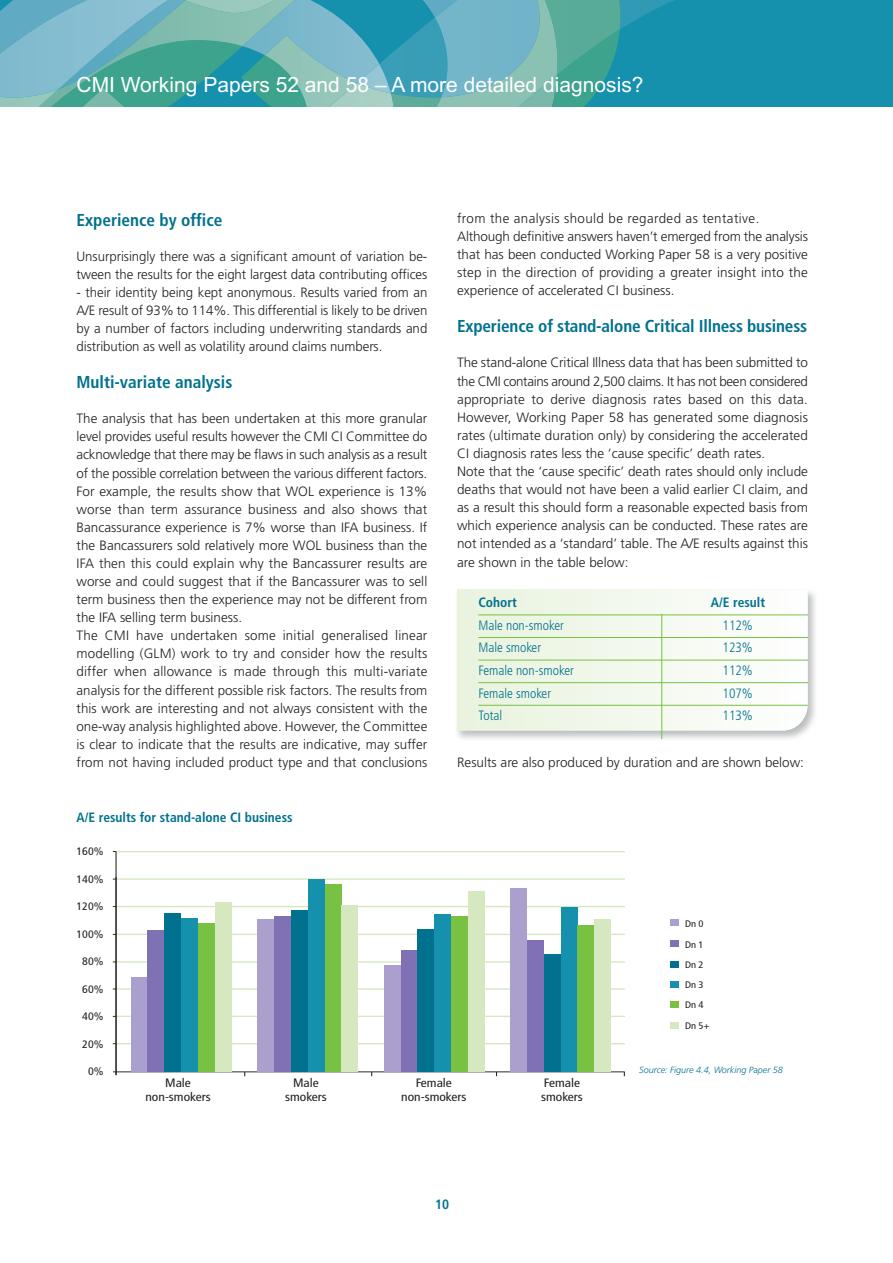
<style>
.page{position:relative;width:893px;height:1263px;background:#fff}
.page>*{position:absolute;margin:0;border:0;box-sizing:border-box;transform-origin:0 0}
.t1{font:21px "Arial";color:#fff}
.t2{font:700 condensed 17.25px "Frutiger";letter-spacing:-.01em;color:#00718e}
.t3{font:300 13.5px/18.1px "Frutiger";color:#231f20}
.t4{font:300 condensed 13.5px "Frutiger";color:#00718e}
.t5{font:700 condensed 13.5px "Frutiger";color:#00718e}
.t6{font:condensed 12.15px/13.5px "Frutiger";color:#231f20;text-align:center;scale:1.11 1}
.t7{font:condensed 10.8px "Frutiger";color:#231f20;scale:1.11 1}
.t8{font:condensed 9.45px/20.2px "Frutiger";color:#231f20;scale:1.11 1}
.t9{font:italic 300 9px "Frutiger";color:#00718e}
</style>
<div class="page">
<img style="left:457px;top:591px;width:358px;height:149px">
<svg style="left:457px;top:589px;width:351px;height:141px"></svg>
<div style="left:0;top:0;width:893px;height:106px;background:#1591ad"></div>
<svg style="left:557px;top:75px;width:50px;height:31px;fill:#3da38d"></svg>
<img style="left:357px;top:34px;width:22px;height:30px">
<img style="left:144px;top:0;width:213px;height:106px">
<img style="left:620px;top:0;width:54px;height:29px">
<img style="left:557px;top:0;width:63px;height:75px">
<img style="left:379px;top:18px;width:55px;height:75px">
<img style="left:394px;top:93px;width:42px;height:13px">
<img style="left:357px;top:64px;width:34px;height:19px">
<img style="left:329px;top:83px;width:65px;height:23px">
<img style="left:185px;top:0;width:7px;height:13px">
<svg style="left:58px;top:98px;width:86px;height:8px"></svg>
<img style="left:0;top:0;width:169px;height:98px">
<img style="left:0;top:89px;width:58px;height:17px">
<svg style="left:192px;top:0;width:242px;height:17px"></svg>
<img style="left:436px;top:0;width:121px;height:106px">
<hr style="left:478px;top:614px;width:330px;height:1px;background:#79c142">
<hr style="left:478px;top:637px;width:330px;height:1px;background:#79c142">
<hr style="left:478px;top:660px;width:330px;height:1px;background:#79c142">
<hr style="left:478px;top:682px;width:330px;height:1px;background:#79c142">
<hr style="left:478px;top:705px;width:330px;height:1px;background:#79c142">
<hr style="left:116px;top:1043px;width:509px;height:1px;background:#d5e8c0">
<hr style="left:116px;top:1016px;width:509px;height:1px;background:#d5e8c0">
<hr style="left:116px;top:988px;width:509px;height:2px;background:#d5e8c0">
<hr style="left:116px;top:961px;width:509px;height:2px;background:#d5e8c0">
<hr style="left:116px;top:934px;width:509px;height:1px;background:#d5e8c0">
<hr style="left:116px;top:906px;width:509px;height:1px;background:#d5e8c0">
<hr style="left:116px;top:878px;width:509px;height:2px;background:#d5e8c0">
<hr style="left:116px;top:851px;width:509px;height:1px;background:#d5e8c0">
<hr style="left:113px;top:1071px;width:512px;height:1px;background:#231f20">
<hr style="left:116px;top:851px;width:1px;height:224px;background:#231f20">
<div style="left:131px;top:977px;width:17px;height:94px;background:#aa9fcd"></div>
<div style="left:148px;top:930px;width:16px;height:141px;background:#7f71b3"></div>
<div style="left:164px;top:913px;width:17px;height:158px;background:#00718e"></div>
<div style="left:181px;top:918px;width:17px;height:153px;background:#1591ad"></div>
<div style="left:198px;top:923px;width:17px;height:148px;background:#79c142"></div>
<div style="left:215px;top:902px;width:16px;height:169px;background:#d5e8c0"></div>
<div style="left:258px;top:919px;width:16px;height:152px;background:#aa9fcd"></div>
<div style="left:274px;top:916px;width:17px;height:155px;background:#7f71b3"></div>
<div style="left:291px;top:910px;width:17px;height:161px;background:#00718e"></div>
<div style="left:308px;top:879px;width:17px;height:192px;background:#1591ad"></div>
<div style="left:325px;top:884px;width:16px;height:187px;background:#79c142"></div>
<div style="left:341px;top:905px;width:17px;height:166px;background:#d5e8c0"></div>
<div style="left:384px;top:965px;width:17px;height:106px;background:#aa9fcd"></div>
<div style="left:401px;top:950px;width:16px;height:121px;background:#7f71b3"></div>
<div style="left:417px;top:928px;width:17px;height:143px;background:#00718e"></div>
<div style="left:434px;top:914px;width:17px;height:157px;background:#1591ad"></div>
<div style="left:451px;top:916px;width:17px;height:155px;background:#79c142"></div>
<div style="left:468px;top:891px;width:16px;height:180px;background:#d5e8c0"></div>
<div style="left:510px;top:888px;width:17px;height:183px;background:#aa9fcd"></div>
<div style="left:527px;top:940px;width:17px;height:131px;background:#7f71b3"></div>
<div style="left:544px;top:954px;width:17px;height:117px;background:#00718e"></div>
<div style="left:561px;top:907px;width:17px;height:164px;background:#1591ad"></div>
<div style="left:578px;top:925px;width:16px;height:146px;background:#79c142"></div>
<div style="left:594px;top:919px;width:17px;height:152px;background:#d5e8c0"></div>
<div style="left:670px;top:919px;width:9px;height:7px;background:#aa9fcd"></div>
<div style="left:670px;top:940px;width:9px;height:7px;background:#7f71b3"></div>
<div style="left:670px;top:960px;width:9px;height:7px;background:#00718e"></div>
<div style="left:670px;top:981px;width:9px;height:7px;background:#1591ad"></div>
<div style="left:670px;top:1001px;width:9px;height:7px;background:#79c142"></div>
<div style="left:670px;top:1022px;width:9px;height:7px;background:#d5e8c0"></div>
<hr style="left:661px;top:614px;width:1px;height:125px;background:#79c142">
<h1 class="t1" style="left:77px;top:72px;width:568px">CMI Working Papers 52 and 58 – A more detailed diagnosis?</h1>
<p class="t2" style="left:77px;top:213px;width:147px">Experience by office</p>
<p class="t3" style="left:77px;top:248px;width:352px">Unsurprisingly there was a significant amount of variation be&shy;tween the results for the eight largest data contributing offices</p>
<p class="t3" style="left:77px;top:284px;width:352px;text-align:justify">- their identity being kept anonymous. Results varied from an A/E result of 93% to 114%. This differential is likely to be driven by a number of factors including underwriting standards and distribution as well as volatility around claims numbers.</p>
<p class="t2" style="left:77px;top:375px;width:157px">Multi-variate analysis</p>
<p class="t3" style="left:77px;top:411px;width:352px">The analysis that has been undertaken at this more granular level provides useful results however the CMI CI Committee do acknowledge that there may be flaws in such analysis as a result of the possible correlation between the various different factors.<br>For example, the results show that WOL experience is 13% worse than term assurance business and also shows that Bancassurance experience is 7% worse than IFA business. If the Bancassurers sold relatively more WOL business than the IFA then this could explain why the Bancassurer results are worse and could suggest that if the Bancassurer was to sell term business then the experience may not be different from the IFA selling term business.<br>The CMI have undertaken some initial generalised linear modelling (GLM) work to try and consider how the results differ when allowance is made through this multi-variate analysis for the different possible risk factors. The results from this work are interesting and not always consistent with the one-way analysis highlighted above. However, the Committee is clear to indicate that the results are indicative, may suffer from not having included product type and that conclusions</p>
<p class="t5" style="left:77px;top:812px;width:218px">A/E results for stand-alone CI business</p>
<p class="t7" style="left:77px;top:847px;width:26px">160%</p>
<p class="t7" style="left:77px;top:874px;width:26px">140%</p>
<p class="t7" style="left:77px;top:902px;width:26px">120%</p>
<p class="t7" style="left:77px;top:930px;width:26px">100%</p>
<p class="t7" style="left:82px;top:957px;width:21px">80%</p>
<p class="t7" style="left:82px;top:985px;width:21px">60%</p>
<p class="t7" style="left:82px;top:1012px;width:21px">40%</p>
<p class="t7" style="left:82px;top:1040px;width:21px">20%</p>
<p class="t7" style="left:88px;top:1067px;width:15px">0%</p>
<p class="t3" style="left:457px;top:210px;width:352px">from the analysis should be regarded as tentative.<br>Although definitive answers haven’t emerged from the analysis that has been conducted Working Paper 58 is a very positive step in the direction of providing a greater insight into the experience of accelerated CI business.</p>
<p class="t2" style="left:457px;top:319px;width:352px">Experience of stand-alone Critical Illness business</p>
<p class="t3" style="left:457px;top:355px;width:352px">The stand-alone Critical Illness data that has been submitted to the CMI contains around 2,500 claims. It has not been considered appropriate to derive diagnosis rates based on this data.<br>However, Working Paper 58 has generated some diagnosis rates (ultimate duration only) by considering the accelerated CI diagnosis rates less the ‘cause specific’ death rates.<br>Note that the ‘cause specific’ death rates should only include deaths that would not have been a valid earlier CI claim, and as a result this should form a reasonable expected basis from which experience analysis can be conducted. These rates are not intended as a ‘standard’ table. The A/E results against this are shown in the table below:</p>
<p class="t5" style="left:478px;top:597px;width:40px">Cohort</p>
<p class="t5" style="left:711px;top:597px;width:56px">A/E result</p>
<p class="t4" style="left:478px;top:620px;width:87px">Male non-smoker</p>
<p class="t4" style="left:723px;top:620px;width:32px">112%</p>
<p class="t4" style="left:478px;top:642px;width:64px">Male smoker</p>
<p class="t4" style="left:723px;top:642px;width:32px">123%</p>
<p class="t4" style="left:478px;top:665px;width:97px">Female non-smoker</p>
<p class="t4" style="left:723px;top:665px;width:32px">112%</p>
<p class="t4" style="left:478px;top:687px;width:74px">Female smoker</p>
<p class="t4" style="left:723px;top:687px;width:32px">107%</p>
<p class="t4" style="left:478px;top:710px;width:25px">Total</p>
<p class="t4" style="left:723px;top:710px;width:32px">113%</p>
<p class="t3" style="left:457px;top:754px;width:348px">Results are also produced by duration and are shown below:</p>
<p class="t8" style="left:685px;top:915px;width:24px">Dn 0<br>Dn 1<br>Dn 2<br>Dn 3<br>Dn 4<br>Dn 5+</p>
<p class="t9" style="left:639px;top:1066px;width:145px">Source: Figure 4.4, Working Paper 58</p>
<p class="t6" style="left:145px;top:1077px;width:60px">Male non-smokers</p>
<p class="t6" style="left:285px;top:1077px;width:39px">Male smokers</p>
<p class="t6" style="left:401px;top:1077px;width:60px">Female non-smokers</p>
<p class="t6" style="left:541px;top:1077px;width:39px;text-align:left">Female smokers</p>
<p class="t5" style="left:435px;top:1199px;width:16px">10</p>
</div>
